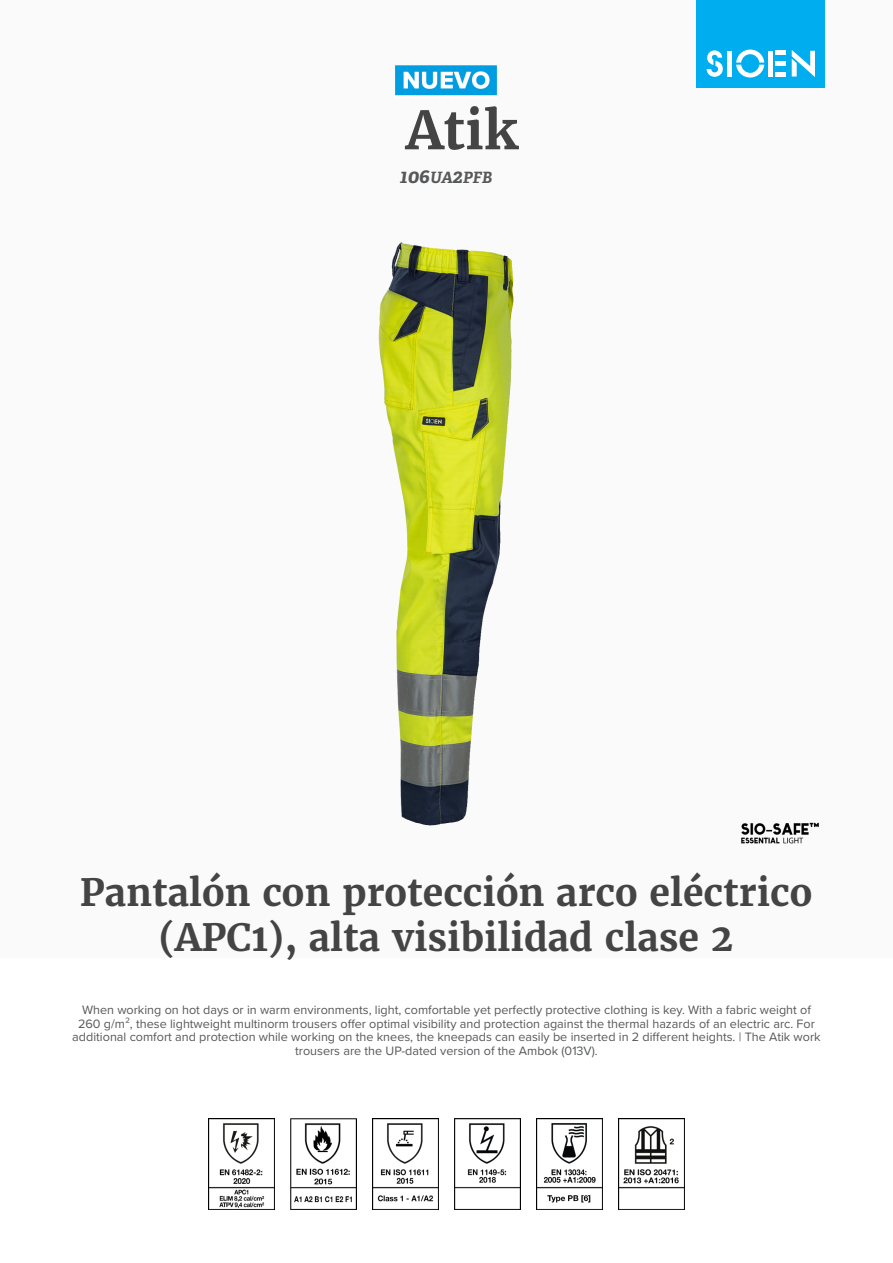
<style>
.page{position:relative;width:893px;height:1263px;background:#fff}
.page>*{position:absolute;margin:0;border:0;box-sizing:border-box;transform-origin:0 0}
.product_name{font:700 52.5px "Merriweather";color:#444}
.product_h2{font:700 37.5px/45px "Merriweather";color:#444;text-align:center}
.product_ref{font:italic 700 15.6px "Adelle";color:#57585a}
.product_description{font:12.6px/13.6px "Proxima Nova";color:#57585a;text-align:center}
.s1{font-size:19.5px}
</style>
<div class="page">
<div style="left:0;top:0;width:893px;height:957px;background:#fafafa"></div>
<div style="left:697px;top:0;width:128px;height:88px;background:#00aeef"></div>
<svg style="left:707px;top:50px;width:16px;height:27px"></svg>
<svg style="left:736px;top:50px;width:28px;height:28px"></svg>
<div style="left:727px;top:51px;width:5px;height:26px;background:#fff"></div>
<div style="left:768px;top:51px;width:5px;height:26px;background:#fff"></div>
<div style="left:775px;top:72px;width:11px;height:5px;background:#fff"></div>
<div style="left:775px;top:61px;width:11px;height:5px;background:#fff"></div>
<hr style="left:775px;top:51px;width:11px;height:4px;background:#fff">
<svg style="left:792px;top:50px;width:23px;height:27px"></svg>
<img style="left:741px;top:822px;width:78px;height:22px">
<img style="left:208px;top:1118px;width:66px;height:92px">
<img style="left:290px;top:1118px;width:67px;height:92px">
<img style="left:372px;top:1118px;width:66px;height:92px">
<img style="left:454px;top:1118px;width:67px;height:92px">
<img style="left:536px;top:1118px;width:67px;height:92px">
<img style="left:618px;top:1118px;width:67px;height:92px">
<img style="left:378px;top:242px;width:136px;height:584px">
<img style="left:395px;top:65px;width:102px;height:31px">
<p class="product_name" style="left:406px;top:97px;width:114px">Atik</p>
<p class="product_ref" style="left:400px;top:168px;width:94px"><span class="s1">106</span>UA<span class="s1">2</span>PFB</p>
<p class="product_h2" style="left:80px;top:869px;width:734px">Pantalón con protección arco eléctrico (APC1), alta visibilidad clase 2</p>
<p class="product_description" style="left:72px;top:1002px;width:750px">When working on hot days or in warm environments, light, comfortable yet perfectly protective clothing is key. With a fabric weight of 260 g/m², these lightweight multinorm trousers offer optimal visibility and protection against the thermal hazards of an electric arc. For additional comfort and protection while working on the knees, the kneepads can easily be inserted in 2 different heights. | The Atik work trousers are the UP-dated version of the Ambok (013V).</p>
</div>
